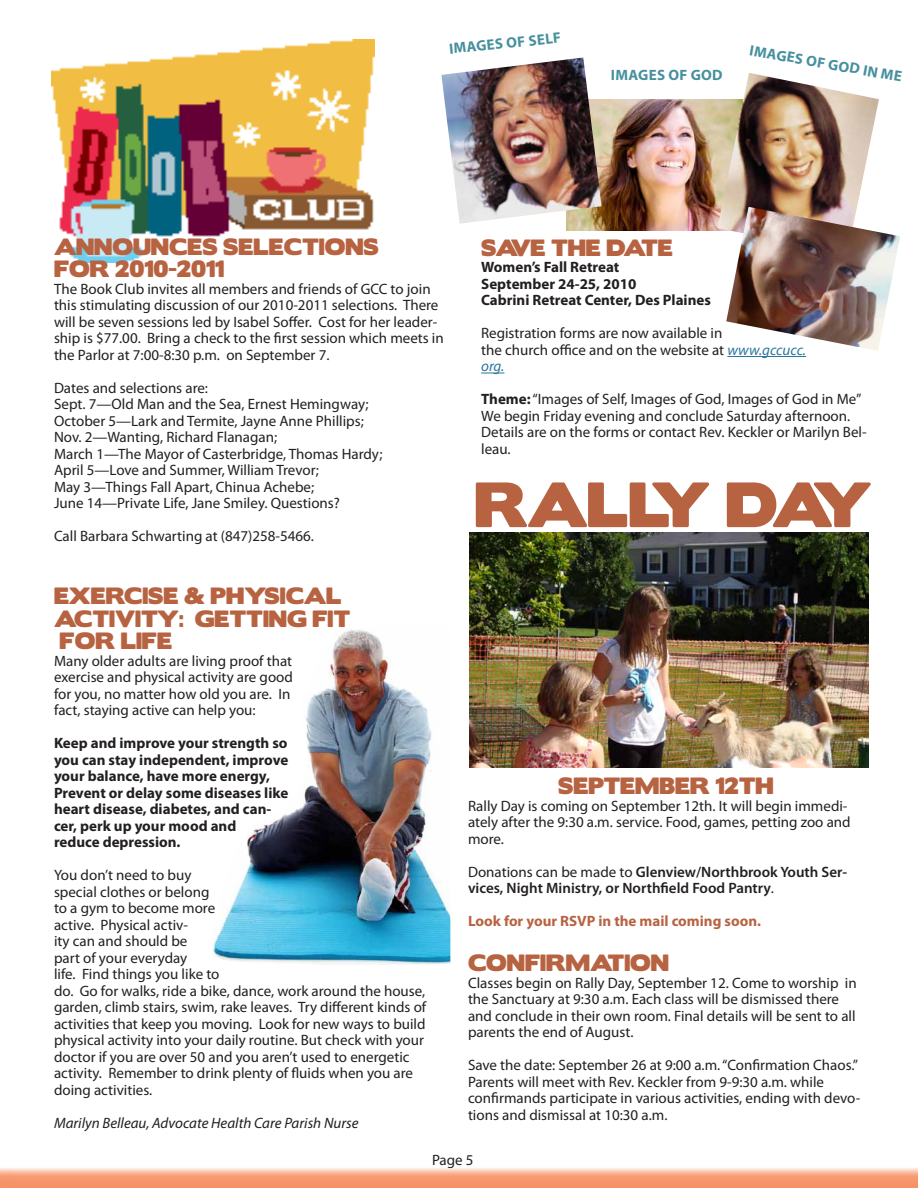
<style>
.page{position:relative;width:918px;height:1188px;background:#fff}
.page>*{position:absolute;margin:0;border:0;box-sizing:border-box;transform-origin:0 0}
.t1{font:57px "Boris Black Bloxx";letter-spacing:-.065em;color:#b76341}
.t2{font:21px "Boris Black Bloxx";color:#b76341}
.t3{font:21px "Boris Black Bloxx";letter-spacing:-.04em;color:#b76341}
.t4{font:15px/16.5px "Myriad Pro";color:#231f20}
.t5{font:700 15px/16.5px "Myriad Pro";color:#231f20}
.t6{font:600 15px/16.5px "Myriad Pro";color:#231f20}
.t7{font:italic 15px "Myriad Pro";color:#231f20}
.t8{font:700 15px "Myriad Pro";letter-spacing:.02em;color:#46909e}
.t9{font:700 15px "Myriad Pro";color:#b76341}
.s1{font-style:italic;color:#2b769d}
.s2{font-weight:700}
.s3{font-weight:400}
</style>
<div class="page">
<svg style="left:0;top:1168px;width:12px;height:20px"></svg>
<svg style="left:12px;top:1168px;width:906px;height:20px;background:#f7a885"></svg>
<hr style="left:727px;top:356px;width:79px;height:1px;background:#2b769d">
<svg style="left:481px;top:373px;width:23px;height:1px"></svg>
<img style="left:51px;top:40px;width:324px;height:223px">
<img style="left:469px;top:533px;width:399px;height:235px">
<img style="left:213px;top:630px;width:237px;height:335px">
<img style="left:566px;top:100px;width:151px;height:131px">
<img style="left:441px;top:57px;width:161px;height:167px">
<img style="left:717px;top:73px;width:162px;height:158px">
<img style="left:726px;top:207px;width:174px;height:144px">
<p class="t8" style="left:448px;top:39px;width:114px;rotate:-6deg">IMAGES OF SELF</p>
<p class="t8" style="left:611px;top:65px;width:113px">IMAGES OF GOD</p>
<p class="t8" style="left:751px;top:40px;width:156px;rotate:10deg">IMAGES OF GOD IN ME</p>
<p class="t2" style="left:54px;top:230px;width:326px">ANNOUNCES SELECTIONS</p>
<p class="t2" style="left:54px;top:253px;width:172px">FOR 2010-2011</p>
<p class="t4" style="left:54px;top:280px;width:391px">The Book Club invites all members and friends of GCC to join this stimulating discussion of our 2010-2011 selections. There will be seven sessions led by Isabel Soffer. Cost for her leader&shy;ship is $77.00. Bring a check to the first session which meets in the Parlor at 7:00-8:30 p.m. on September 7.</p>
<p class="t4" style="left:54px;top:379px;width:156px">Dates and selections are:</p>
<p class="t4" style="left:54px;top:396px;width:316px">Sept. 7—Old Man and the Sea, Ernest Hemingway;</p>
<p class="t4" style="left:54px;top:412px;width:311px">October 5—Lark and Termite, Jayne Anne Phillips;</p>
<p class="t4" style="left:54px;top:429px;width:225px">Nov. 2—Wanting, Richard Flanagan;</p>
<p class="t4" style="left:54px;top:445px;width:330px">March 1—The Mayor of Casterbridge, Thomas Hardy;</p>
<p class="t4" style="left:54px;top:462px;width:266px">April 5—Love and Summer, William Trevor;</p>
<p class="t4" style="left:54px;top:478px;width:262px">May 3—Things Fall Apart, Chinua Achebe;</p>
<p class="t4" style="left:54px;top:495px;width:287px">June 14—Private Life, Jane Smiley. Questions?</p>
<p class="t4" style="left:54px;top:528px;width:262px">Call Barbara Schwarting at (847)258-5466.</p>
<p class="t2" style="left:54px;top:580px;width:289px">EXERCISE &amp; PHYSICAL</p>
<p class="t2" style="left:54px;top:603px;width:298px">ACTIVITY: GETTING FIT</p>
<p class="t2" style="left:60px;top:625px;width:114px">FOR LIFE</p>
<p class="t4" style="left:54px;top:652px;width:240px">Many older adults are living proof that exercise and physical activity are good for you, no matter how old you are. In fact, staying active can help you:</p>
<p class="t5" style="left:54px;top:735px;width:236px">Keep and improve your strength so you can stay independent, improve your balance, have more energy,<br>Prevent or delay some diseases like heart disease, diabetes, and can&shy;cer, perk up your mood and<br>reduce depression.</p>
<p class="t4" style="left:54px;top:867px;width:374px">You don’t need to buy<br>special clothes or belong<br>to a gym to become more<br>active. Physical activ-<br>ity can and should be<br>part of your everyday<br>life. Find things you like to<br>do. Go for walks, ride a bike, dance, work around the house, garden, climb stairs, swim, rake leaves. Try different kinds of activities that keep you moving. Look for new ways to build physical activity into your daily routine. But check with your doctor if you are over 50 and you aren’t used to energetic activity. Remember to drink plenty of fluids when you are doing activities.</p>
<p class="t7" style="left:54px;top:1113px;width:306px">Marilyn Belleau, Advocate Health Care Parish Nurse</p>
<p class="t3" style="left:481px;top:232px;width:193px">SAVE THE DATE</p>
<p class="t5" style="left:481px;top:259px;width:140px">Women’s Fall Retreat</p>
<p class="t5" style="left:481px;top:275px;width:157px">September 24-25, 2010</p>
<p class="t5" style="left:481px;top:292px;width:231px">Cabrini Retreat Center, Des Plaines</p>
<p class="t4" style="left:481px;top:325px;width:326px">Registration forms are now available in<br>the church office and on the website at <span class="s1">www.gccucc. org.</span></p>
<p class="t4" style="left:481px;top:391px;width:382px"><span class="s2">Theme:</span> “Images of Self, Images of God, Images of God in Me”</p>
<p class="t4" style="left:481px;top:407px;width:371px">We begin Friday evening and conclude Saturday afternoon.</p>
<p class="t4" style="left:481px;top:424px;width:387px">Details are on the forms or contact Rev. Keckler or Marilyn Bel&shy;leau.</p>
<p class="t1" style="left:475px;top:462px;width:399px">RALLY DAY</p>
<p class="t2" style="left:558px;top:770px;width:217px">SEPTEMBER 12TH</p>
<p class="t4" style="left:468px;top:797px;width:384px">Rally Day is coming on September 12th. It will begin immedi&shy;ately after the 9:30 a.m. service. Food, games, petting zoo and more.</p>
<p class="t6" style="left:468px;top:863px;width:381px"><span class="s3">Donations can be made to</span> Glenview/Northbrook Youth Ser&shy;vices, Night Ministry, or Northfield Food Pantry<span class="s3">.</span></p>
<p class="t9" style="left:468px;top:911px;width:295px">Look for your RSVP in the mail coming soon.</p>
<p class="t2" style="left:468px;top:947px;width:203px">CONFIRMATION</p>
<p class="t4" style="left:468px;top:974px;width:390px">Classes begin on Rally Day, September 12. Come to worship in the Sanctuary at 9:30 a.m. Each class will be dismissed there and conclude in their own room. Final details will be sent to all parents the end of August.</p>
<p class="t4" style="left:468px;top:1057px;width:392px">Save the date: September 26 at 9:00 a.m. “Confirmation Chaos.”<br>Parents will meet with Rev. Keckler from 9-9:30 a.m. while</p>
<p class="t4" style="left:468px;top:1090px;width:394px">confirmands participate in various activities, ending with devo&shy;tions and dismissal at 10:30 a.m.</p>
<p class="t4" style="left:432px;top:1151px;width:43px">Page 5</p>
</div>
